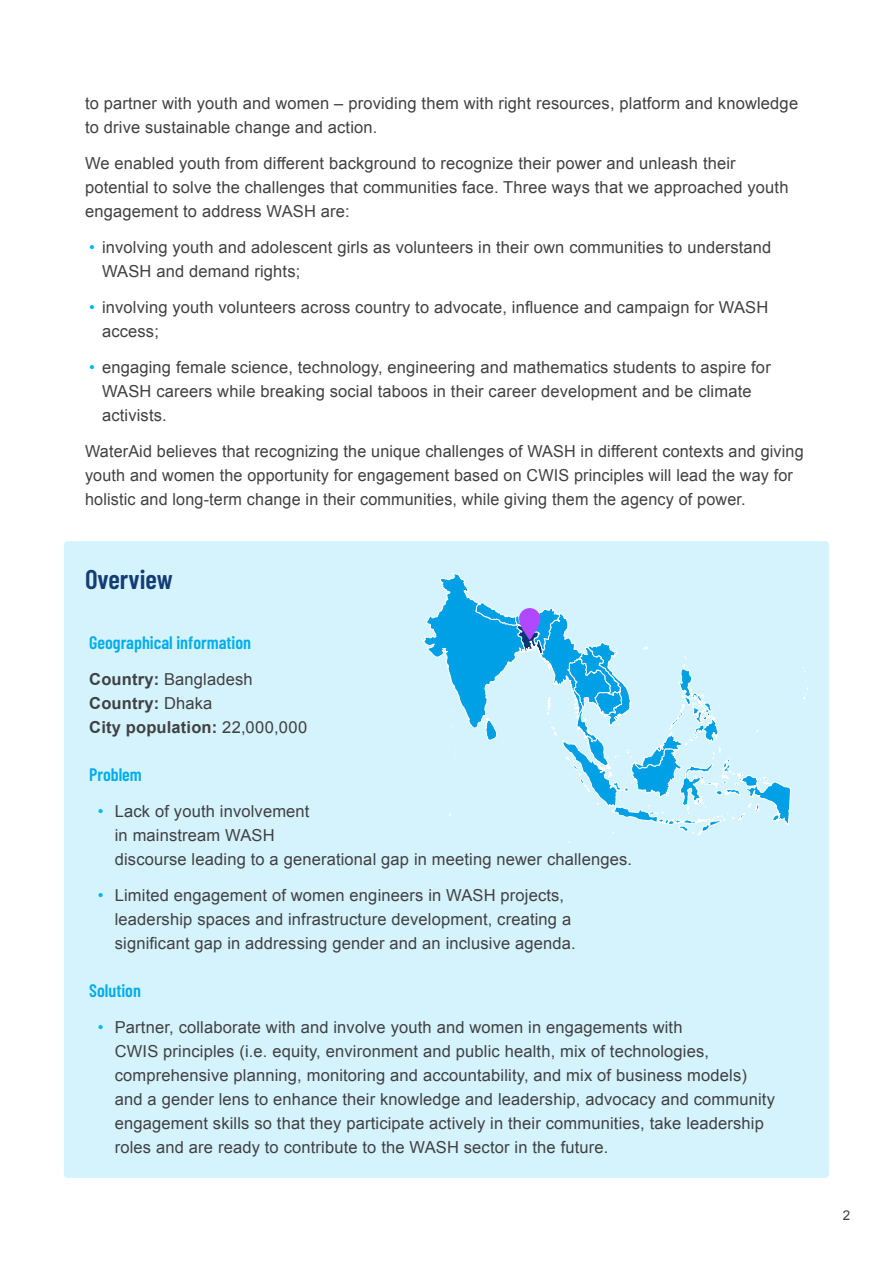
<style>
.page{position:relative;width:893px;height:1263px;background:#fff}
.page>*{position:absolute;margin:0;border:0;box-sizing:border-box;transform-origin:0 0}
.t1{font:600 27px "Barlow Condensed";color:#153d75}
.t2{font:600 18px "Barlow Condensed";color:#00adec}
.t3{font:16.5px/24px "Arial";letter-spacing:.01em;color:#414042}
.t4{font:700 16.5px/24px "Arial";letter-spacing:.01em;color:#414042}
.t5{font:13.5px "Arial";color:#414042}
.s1{color:#00b5ee}
.s2{font-weight:400}
</style>
<div class="page">
<div style="left:64px;top:541px;width:765px;height:637px;background:#d4f3fc;border-radius:4px"></div>
<svg style="left:803px;top:667px;width:5px;height:32px"></svg>
<svg style="left:422px;top:573px;width:369px;height:269px"></svg>
<svg style="left:519px;top:608px;width:21px;height:32px"></svg>
<p class="t3" style="left:85px;top:91px;width:715px">to partner with youth and women – providing them with right resources, platform and knowledge to drive sustainable change and action.</p>
<p class="t3" style="left:85px;top:151px;width:705px">We enabled youth from different background to recognize their power and unleash their potential to solve the challenges that communities face. Three ways that we approached youth engagement to address WASH are:</p>
<p class="t3" style="left:102px;top:235px;width:671px;text-indent:-13px"><span class="s1">•</span> involving youth and adolescent girls as volunteers in their own communities to understand<br>WASH and demand rights;</p>
<p class="t3" style="left:102px;top:295px;width:668px;text-indent:-13px"><span class="s1">•</span> involving youth volunteers across country to advocate, influence and campaign for WASH access;</p>
<p class="t3" style="left:102px;top:355px;width:670px;text-indent:-13px"><span class="s1">•</span> engaging female science, technology, engineering and mathematics students to aspire for<br>WASH careers while breaking social taboos in their career development and be climate activists.</p>
<p class="t3" style="left:85px;top:439px;width:720px">WaterAid believes that recognizing the unique challenges of WASH in different contexts and giving youth and women the opportunity for engagement based on CWIS principles will lead the way for holistic and long-term change in their communities, while giving them the agency of power.</p>
<h1 class="t1" style="left:85px;top:560px;width:89px">Overview</h1>
<p class="t2" style="left:89px;top:630px;width:163px">Geographical information</p>
<p class="t4" style="left:89px;top:668px;width:219px">Country: <span class="s2">Bangladesh<br></span>Country: <span class="s2">Dhaka<br></span>City population: <span class="s2">22,000,000</span></p>
<p class="t2" style="left:89px;top:762px;width:54px">Problem</p>
<p class="t3" style="left:115px;top:799px;width:519px;text-indent:-17px"><span class="s1">•</span> Lack of youth involvement<br>in mainstream WASH<br>discourse leading to a generational gap in meeting newer challenges.</p>
<p class="t3" style="left:115px;top:883px;width:462px;text-indent:-17px"><span class="s1">•</span> Limited engagement of women engineers in WASH projects, leadership spaces and infrastructure development, creating a significant gap in addressing gender and an inclusive agenda.</p>
<p class="t2" style="left:89px;top:978px;width:53px">Solution</p>
<p class="t3" style="left:115px;top:1015px;width:662px;text-indent:-17px"><span class="s1">•</span> Partner, collaborate with and involve youth and women in engagements with<br>CWIS principles (i.e. equity, environment and public health, mix of technologies, comprehensive planning, monitoring and accountability, and mix of business models) and a gender lens to enhance their knowledge and leadership, advocacy and community engagement skills so that they participate actively in their communities, take leadership roles and are ready to contribute to the WASH sector in the future.</p>
<p class="t5" style="left:843px;top:1207px;width:9px">2</p>
</div>
